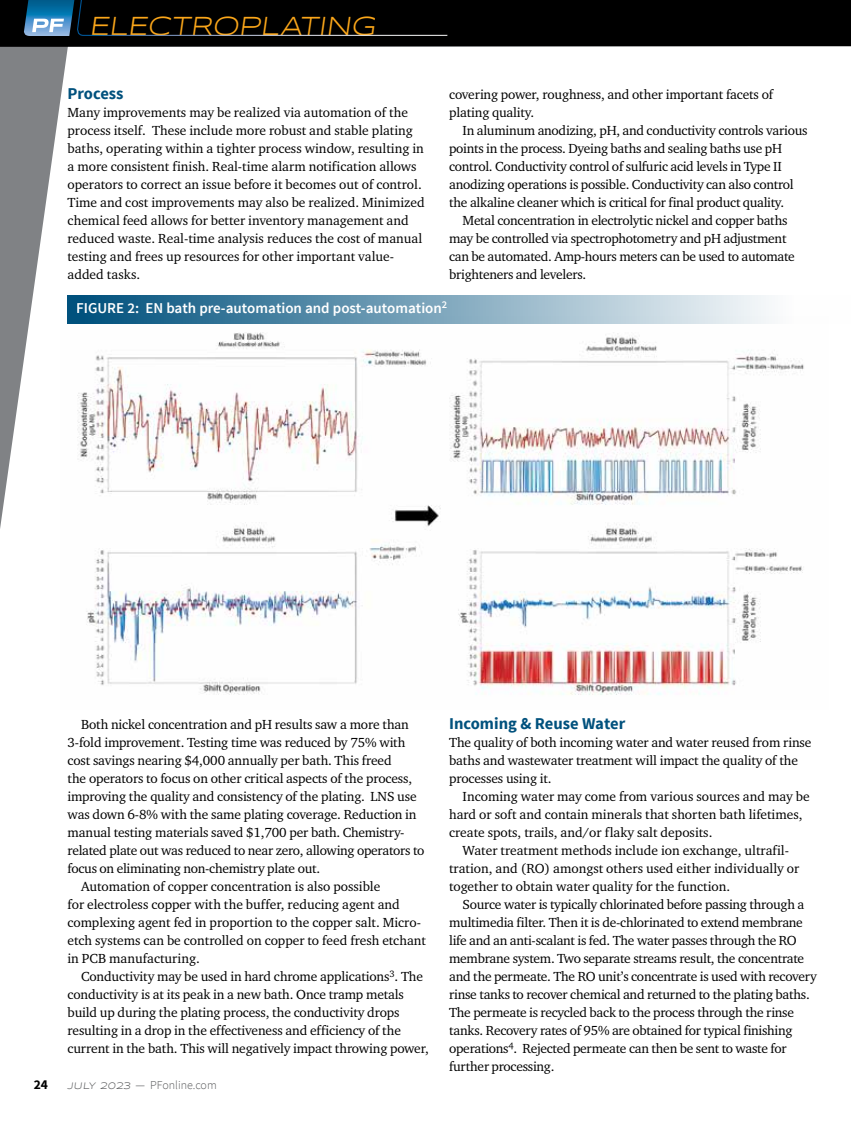
<style>
.page{position:relative;width:851px;height:1134px;background:#fff}
.page>*{position:absolute;margin:0;border:0;box-sizing:border-box;transform-origin:0 0}
.t1{font:27px "Syncopate";color:#faa61a}
.t2{font:700 16.5px "Source Sans Pro";color:#00517d}
.t3{font:600 15px "Source Sans Pro";color:#fff}
.t4{font:13.5px/18px "Charter ITC Std";letter-spacing:-.01em;color:#000}
.t5{font:700 13.5px "Source Sans Pro";color:#000}
.t6{font:300 12px "Source Sans Pro";color:#58595b}
.s1{font-family:"Syncopate";font-weight:400;font-size:9.75px}
</style>
<div class="page">
<img style="left:77px;top:332px;width:727px;height:363px">
<div style="left:68px;top:296px;width:782px;height:28px;background:linear-gradient(to right,#004e7b,#fff)"></div>
<div style="left:747px;top:0;width:103px;height:46px;background:#000"></div>
<svg style="left:0;top:46px;width:77px;height:483px"></svg>
<svg style="left:0;top:0;width:747px;height:46px;background:#05090b"></svg>
<h1 class="t1" style="left:89px;top:10px;width:292px">ELECTROPLATING</h1>
<p class="t2" style="left:68px;top:83px;width:57px">Process</p>
<p class="t4" style="left:68px;top:103px;width:359px">Many improvements may be realized via automation of the process itself. These include more robust and stable plating baths, operating within a tighter process window, resulting in a more consistent finish. Real-time alarm notification allows operators to correct an issue before it becomes out of control.<br>Time and cost improvements may also be realized. Minimized chemical feed allows for better inventory management and reduced waste. Real-time analysis reduces the cost of manual testing and frees up resources for other important value&shy;added tasks.</p>
<p class="t4" style="left:449px;top:85px;width:325px">covering power, roughness, and other important facets of plating quality.</p>
<p class="t4" style="left:449px;top:121px;width:360px;text-indent:14px">In aluminum anodizing, pH, and conductivity controls various points in the process. Dyeing baths and sealing baths use pH control. Conductivity control of sulfuric acid levels in Type II anodizing operations is possible. Conductivity can also control the alkaline cleaner which is critical for final product quality.</p>
<p class="t4" style="left:449px;top:211px;width:347px;text-indent:14px">Metal concentration in electrolytic nickel and copper baths may be controlled via spectrophotometry and pH adjustment can be automated. Amp-hours meters can be used to automate brighteners and levelers.</p>
<p class="t3" style="left:76px;top:299px;width:373px">FIGURE 2: EN bath pre-automation and post-automation<sup>2</sup></p>
<p class="t4" style="left:81px;top:715px;width:329px">Both nickel concentration and pH results saw a more than</p>
<p class="t4" style="left:68px;top:733px;width:339px">3-fold improvement. Testing time was reduced by 75% with</p>
<p class="t4" style="left:68px;top:751px;width:325px">cost savings nearing $4,000 annually per bath. This freed</p>
<p class="t4" style="left:68px;top:769px;width:346px">the operators to focus on other critical aspects of the process,</p>
<p class="t4" style="left:68px;top:787px;width:350px">improving the quality and consistency of the plating. LNS use</p>
<p class="t4" style="left:68px;top:805px;width:350px">was down 6-8% with the same plating coverage. Reduction in</p>
<p class="t4" style="left:68px;top:823px;width:338px">manual testing materials saved $1,700 per bath. Chemistry-</p>
<p class="t4" style="left:68px;top:841px;width:358px">related plate out was reduced to near zero, allowing operators to</p>
<p class="t4" style="left:68px;top:859px;width:254px">focus on eliminating non-chemistry plate out.</p>
<p class="t4" style="left:81px;top:877px;width:301px">Automation of copper concentration is also possible</p>
<p class="t4" style="left:68px;top:895px;width:334px">for electroless copper with the buffer, reducing agent and</p>
<p class="t4" style="left:68px;top:913px;width:355px">complexing agent fed in proportion to the copper salt. Micro-</p>
<p class="t4" style="left:68px;top:931px;width:360px">etch systems can be controlled on copper to feed fresh etchant</p>
<p class="t4" style="left:68px;top:949px;width:134px">in PCB manufacturing.</p>
<p class="t4" style="left:81px;top:967px;width:343px">Conductivity may be used in hard chrome applications<sup>3</sup>. The</p>
<p class="t4" style="left:67px;top:985px;width:338px">conductivity is at its peak in a new bath. Once tramp metals</p>
<p class="t4" style="left:67px;top:1003px;width:333px">build up during the plating process, the conductivity drops</p>
<p class="t4" style="left:67px;top:1021px;width:335px">resulting in a drop in the effectiveness and efficiency of the</p>
<p class="t4" style="left:67px;top:1039px;width:363px">current in the bath. This will negatively impact throwing power,</p>
<p class="t5" style="left:34px;top:1076px;width:16px">24</p>
<p class="t6" style="left:68px;top:1078px;width:151px"><span class="s1">JULY 2023</span> — PFonline.com</p>
<p class="t2" style="left:449px;top:713px;width:178px">Incoming &amp; Reuse Water</p>
<p class="t4" style="left:449px;top:733px;width:364px">The quality of both incoming water and water reused from rinse baths and wastewater treatment will impact the quality of the processes using it.</p>
<p class="t4" style="left:462px;top:787px;width:348px">Incoming water may come from various sources and may be</p>
<p class="t4" style="left:449px;top:805px;width:355px">hard or soft and contain minerals that shorten bath lifetimes,</p>
<p class="t4" style="left:449px;top:823px;width:265px">create spots, trails, and/or flaky salt deposits.</p>
<p class="t4" style="left:462px;top:841px;width:328px">Water treatment methods include ion exchange, ultrafil-</p>
<p class="t4" style="left:449px;top:859px;width:351px">tration, and (RO) amongst others used either individually or</p>
<p class="t4" style="left:449px;top:877px;width:283px">together to obtain water quality for the function.</p>
<p class="t4" style="left:462px;top:895px;width:343px">Source water is typically chlorinated before passing through a</p>
<p class="t4" style="left:449px;top:913px;width:355px">multimedia filter. Then it is de-chlorinated to extend membrane</p>
<p class="t4" style="left:449px;top:931px;width:349px">life and an anti-scalant is fed. The water passes through the RO</p>
<p class="t4" style="left:449px;top:949px;width:356px">membrane system. Two separate streams result, the concentrate</p>
<p class="t4" style="left:449px;top:967px;width:369px">and the permeate. The RO unit’s concentrate is used with recovery</p>
<p class="t4" style="left:449px;top:985px;width:362px">rinse tanks to recover chemical and returned to the plating baths.</p>
<p class="t4" style="left:449px;top:1003px;width:346px">The permeate is recycled back to the process through the rinse</p>
<p class="t4" style="left:449px;top:1021px;width:345px">tanks. Recovery rates of 95% are obtained for typical finishing</p>
<p class="t4" style="left:449px;top:1039px;width:339px">operations<sup>4</sup>. Rejected permeate can then be sent to waste for</p>
<p class="t4" style="left:449px;top:1057px;width:107px">further processing.</p>
</div>
